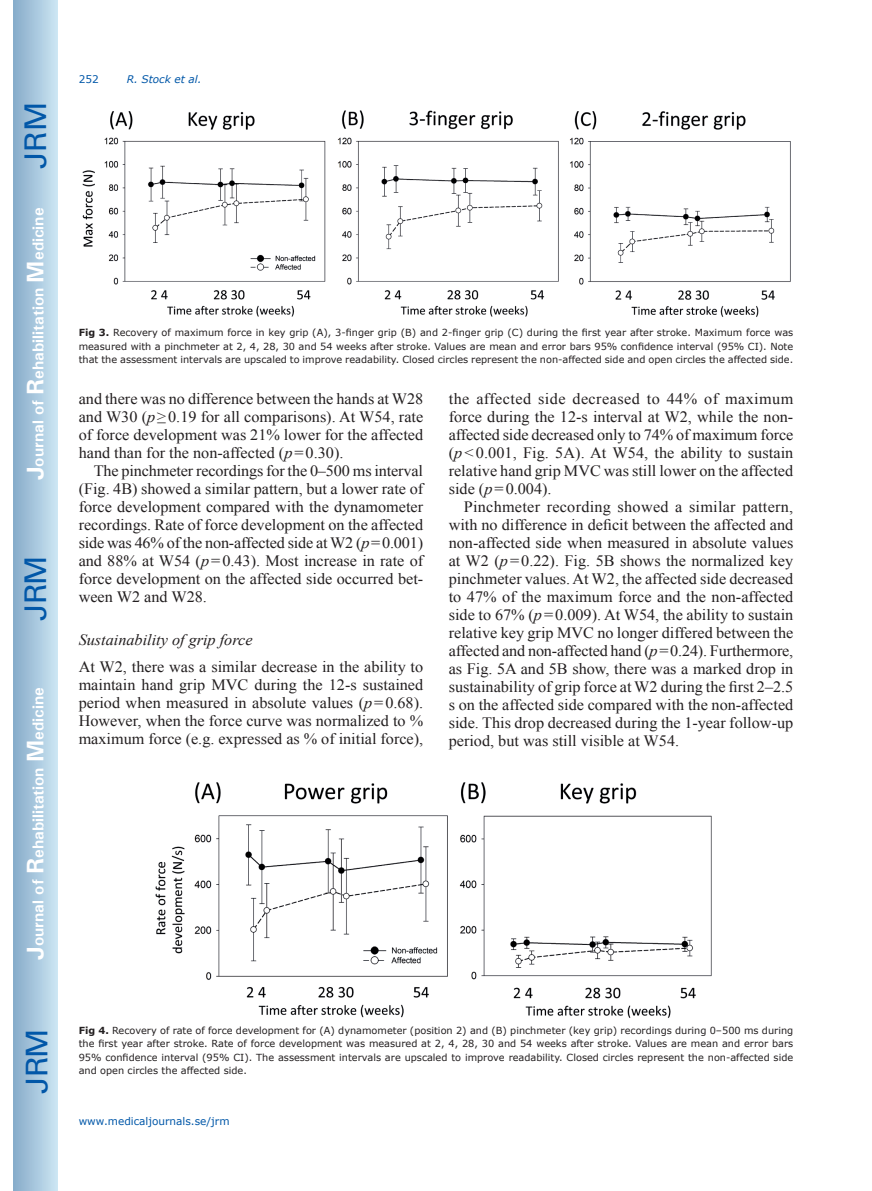
<style>
.page{position:relative;width:872px;height:1191px;background:#fff}
.page>*{position:absolute;margin:0;border:0;box-sizing:border-box;transform-origin:0 0}
.t1{font:30px "Univers";letter-spacing:-.03em;color:#0157a8}
.t2{font:15.75px/18px "Times New Roman";color:#231f20;text-align:justify}
.t3{font:700 15.75px "Univers";color:#fff}
.t4{font:italic 15.75px "Times New Roman";color:#231f20}
.t5{font:10.5px "Verdana";color:#0157a8}
.t6{font:italic 10.5px "Verdana";color:#0157a8}
.t7{font:9.75px/13.5px "Verdana";color:#231f20;text-align:justify}
.s1{font-size:24px}
.s2{font-weight:700}
.s3{font-style:italic}
</style>
<div class="page">
<div style="left:14px;top:0;width:43px;height:1191px;background:linear-gradient(to right,#88acca,#cbe5f2)"></div>
<img style="left:82px;top:110px;width:709px;height:207px">
<img style="left:155px;top:782px;width:557px;height:236px">
<h1 class="t1" style="left:18px;top:169px;width:68px;rotate:-90deg">JRM</h1>
<p class="t3" style="left:28px;top:480px;width:274px;rotate:-90deg"><span class="s1">J</span>ournal of <span class="s1">R</span>ehabilitation <span class="s1">M</span>edicine</p>
<h1 class="t1" style="left:18px;top:620px;width:67px;rotate:-90deg">JRM</h1>
<p class="t3" style="left:28px;top:959px;width:274px;rotate:-90deg"><span class="s1">J</span>ournal of <span class="s1">R</span>ehabilitation <span class="s1">M</span>edicine</p>
<h1 class="t1" style="left:19px;top:1093px;width:67px;rotate:-90deg">JRM</h1>
<p class="t5" style="left:79px;top:72px;width:22px">252</p>
<p class="t6" style="left:127px;top:72px;width:76px">R. Stock et al.</p>
<p class="t7" style="left:79px;top:326px;width:716px"><span class="s2">Fig 3.</span> Recovery of maximum force in key grip (A), 3-finger grip (B) and 2-finger grip (C) during the first year after stroke. Maximum force was measured with a pinchmeter at 2, 4, 28, 30 and 54 weeks after stroke. Values are mean and error bars 95% confidence interval (95% CI). Note that the assessment intervals are upscaled to improve readability. Closed circles represent the non-affected side and open circles the affected side.</p>
<p class="t2" style="left:79px;top:390px;width:346px">and there was no difference between the hands at W28 and W30 (<span class="s3">p</span>≥0.19 for all comparisons). At W54, rate of force development was 21% lower for the affected hand than for the non-affected (<span class="s3">p</span>=0.30).</p>
<p class="t2" style="left:79px;top:462px;width:346px;text-indent:15px">The pinchmeter recordings for the 0–500 ms interval (Fig. 4B) showed a similar pattern, but a lower rate of force development compared with the dynamometer recordings. Rate of force development on the affected side was 46% of the non-affected side at W2 (<span class="s3">p</span>=0.001) and 88% at W54 (<span class="s3">p</span>=0.43). Most increase in rate of force development on the affected side occurred bet&shy;ween W2 and W28.</p>
<p class="t4" style="left:79px;top:629px;width:175px">Sustainability of grip force</p>
<p class="t2" style="left:79px;top:658px;width:346px">At W2, there was a similar decrease in the ability to maintain hand grip MVC during the 12-s sustained period when measured in absolute values (<span class="s3">p</span>=0.68).<br>However, when the force curve was normalized to % maximum force (e.g. expressed as % of initial force),</p>
<p class="t2" style="left:449px;top:390px;width:346px">the affected side decreased to 44% of maximum force during the 12-s interval at W2, while the non&shy;affected side decreased only to 74% of maximum force (<span class="s3">p</span>&lt;0.001, Fig. 5A). At W54, the ability to sustain relative hand grip MVC was still lower on the affected side (<span class="s3">p</span>=0.004).</p>
<p class="t2" style="left:449px;top:498px;width:346px;text-indent:15px">Pinchmeter recording showed a similar pattern, with no difference in deficit between the affected and non-affected side when measured in absolute values at W2 (<span class="s3">p</span>=0.22). Fig. 5B shows the normalized key pinchmeter values. At W2, the affected side decreased to 47% of the maximum force and the non-affected side to 67% (<span class="s3">p</span>=0.009). At W54, the ability to sustain relative key grip MVC no longer differed between the affected and non-affected hand (<span class="s3">p</span>=0.24). Furthermore, as Fig. 5A and 5B show, there was a marked drop in sustainability of grip force at W2 during the first 2–2.5 s on the affected side compared with the non-affected side. This drop decreased during the 1-year follow-up period, but was still visible at W54.</p>
<p class="t7" style="left:79px;top:1023px;width:716px"><span class="s2">Fig 4.</span> Recovery of rate of force development for (A) dynamometer (position 2) and (B) pinchmeter (key grip) recordings during 0–500 ms during the first year after stroke. Rate of force development was measured at 2, 4, 28, 30 and 54 weeks after stroke. Values are mean and error bars 95% confidence interval (95% CI). The assessment intervals are upscaled to improve readability. Closed circles represent the non-affected side and open circles the affected side.</p>
<p class="t5" style="left:79px;top:1114px;width:152px">www.medicaljournals.se/jrm</p>
</div>
